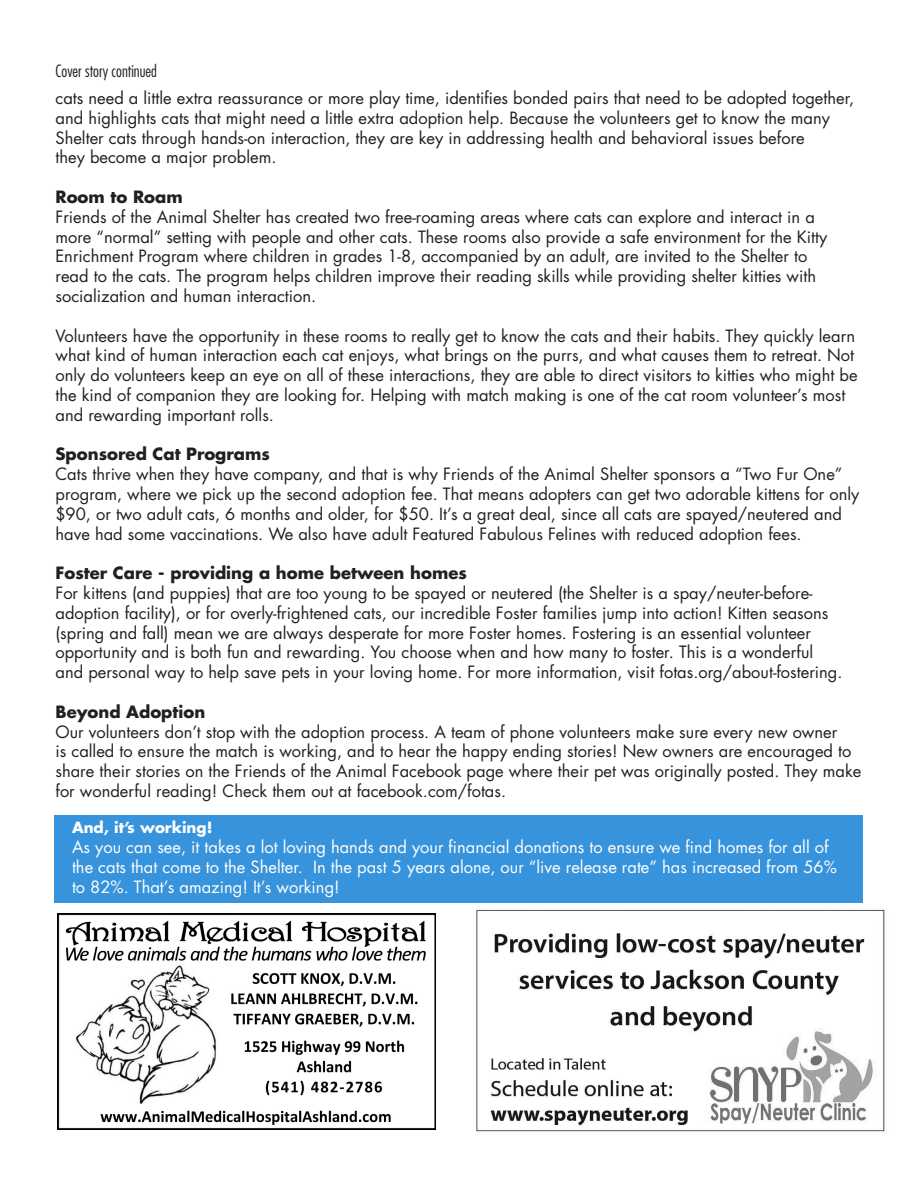
<style>
.page{position:relative;width:918px;height:1188px;background:#fff}
.page>*{position:absolute;margin:0;border:0;box-sizing:border-box;transform-origin:0 0}
.t1{font:16.5px/19.8px "Futura Std";color:#231f20}
.t2{font:16.5px "Futura Std";color:#fff}
.t3{font:700 16.5px "Futura Std";color:#231f20}
.t4{font:300 condensed 16.5px "Futura Std";color:#231f20}
.t5{font:700 15px "Futura Std";color:#fff}
</style>
<div class="page">
<div style="left:55px;top:815px;width:808px;height:88px;background:#3793db"></div>
<img style="left:58px;top:914px;width:377px;height:215px">
<img style="left:476px;top:909px;width:409px;height:223px">
<p class="t4" style="left:56px;top:61px;width:103px">Cover story continued</p>
<p class="t1" style="left:56px;top:88px;width:800px">cats need a little extra reassurance or more play time, identifies bonded pairs that need to be adopted together, and highlights cats that might need a little extra adoption help. Because the volunteers get to know the many</p>
<p class="t1" style="left:56px;top:128px;width:751px">Shelter cats through hands-on interaction, they are key in addressing health and behavioral issues before</p>
<p class="t1" style="left:56px;top:148px;width:222px">they become a major problem.</p>
<p class="t3" style="left:56px;top:186px;width:129px">Room to Roam</p>
<p class="t1" style="left:56px;top:207px;width:761px">Friends of the Animal Shelter has created two free-roaming areas where cats can explore and interact in a</p>
<p class="t1" style="left:56px;top:227px;width:773px">more “normal” setting with people and other cats. These rooms also provide a safe environment for the Kitty<br>Enrichment Program where children in grades 1-8, accompanied by an adult, are invited to the Shelter to</p>
<p class="t1" style="left:56px;top:266px;width:762px">read to the cats. The program helps children improve their reading skills while providing shelter kitties with</p>
<p class="t1" style="left:56px;top:286px;width:262px">socialization and human interaction.</p>
<p class="t1" style="left:56px;top:326px;width:804px">Volunteers have the opportunity in these rooms to really get to know the cats and their habits. They quickly learn what kind of human interaction each cat enjoys, what brings on the purrs, and what causes them to retreat. Not only do volunteers keep an eye on all of these interactions, they are able to direct visitors to kitties who might be the kind of companion they are looking for. Helping with match making is one of the cat room volunteer’s most and rewarding important rolls.</p>
<p class="t3" style="left:56px;top:443px;width:216px">Sponsored Cat Programs</p>
<p class="t1" style="left:56px;top:464px;width:805px">Cats thrive when they have company, and that is why Friends of the Animal Shelter sponsors a “Two Fur One” program, where we pick up the second adoption fee. That means adopters can get two adorable kittens for only $90, or two adult cats, 6 months and older, for $50. It’s a great deal, since all cats are spayed/neutered and have had some vaccinations. We also have adult Featured Fabulous Felines with reduced adoption fees.</p>
<p class="t3" style="left:56px;top:562px;width:413px">Foster Care - providing a home between homes</p>
<p class="t1" style="left:56px;top:583px;width:759px">For kittens (and puppies) that are too young to be spayed or neutered (the Shelter is a spay/neuter-before-</p>
<p class="t1" style="left:56px;top:603px;width:774px">adoption facility), or for overly-frightened cats, our incredible Foster families jump into action! Kitten seasons (spring and fall) mean we are always desperate for more Foster homes. Fostering is an essential volunteer</p>
<p class="t1" style="left:56px;top:643px;width:759px">opportunity and is both fun and rewarding. You choose when and how many to foster. This is a wonderful</p>
<p class="t1" style="left:56px;top:662px;width:789px">and personal way to help save pets in your loving home. For more information, visit fotas.org/about-fostering.</p>
<p class="t3" style="left:56px;top:701px;width:151px">Beyond Adoption</p>
<p class="t1" style="left:56px;top:722px;width:807px">Our volunteers don’t stop with the adoption process. A team of phone volunteers make sure every new owner<br>is called to ensure the match is working, and to hear the happy ending stories! New owners are encouraged to share their stories on the Friends of the Animal Facebook page where their pet was originally posted. They make for wonderful reading! Check them out at facebook.com/fotas.</p>
<p class="t5" style="left:72px;top:818px;width:142px">And, it’s working!</p>
<p class="t2" style="left:72px;top:837px;width:758px">As you can see, it takes a lot loving hands and your financial donations to ensure we find homes for all of</p>
<p class="t2" style="left:72px;top:856px;width:766px">the cats that come to the Shelter. In the past 5 years alone, our “live release rate” has increased from 56%</p>
<p class="t2" style="left:72px;top:876px;width:269px">to 82%. That’s amazing! It’s working!</p>
</div>
